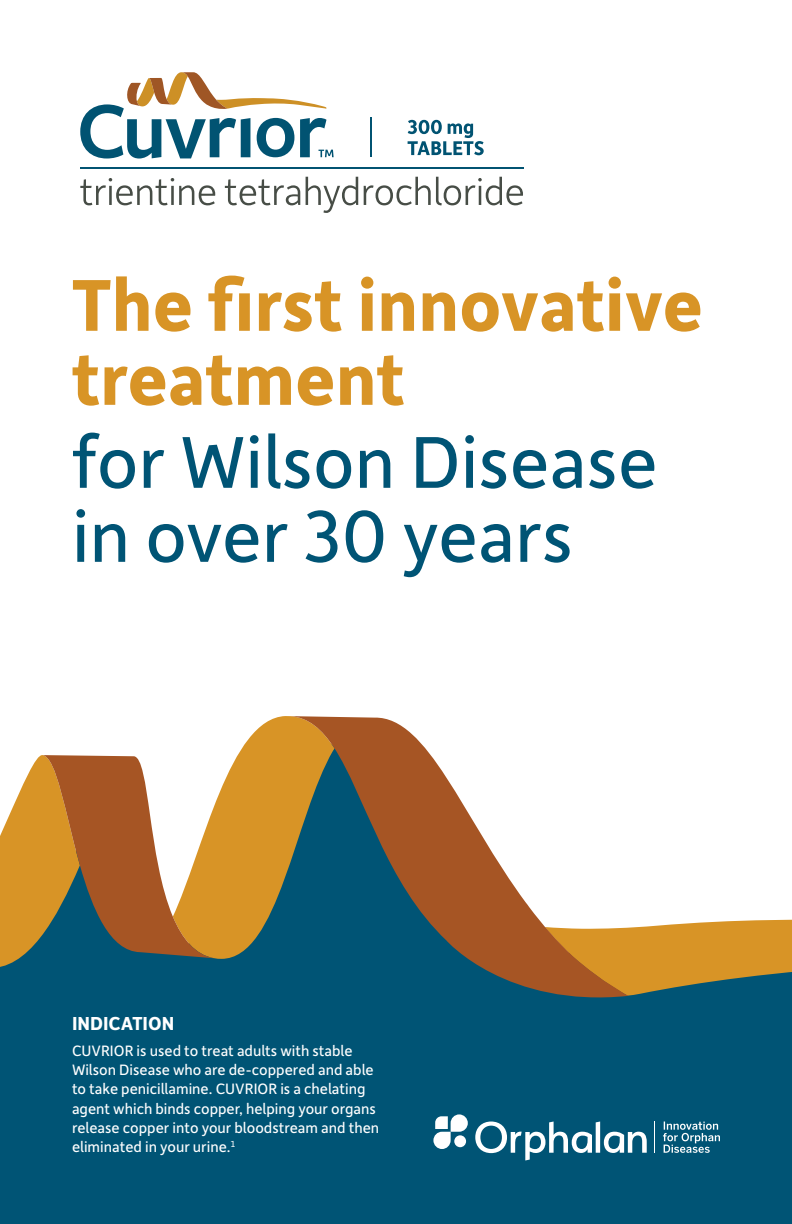
<style>
.page{position:relative;width:792px;height:1224px;background:#fff}
.page>*{position:absolute;margin:0;border:0;box-sizing:border-box;transform-origin:0 0}
.t1{font:78px/74px "Depot New";color:#005475}
.t2{font:700 78px/74px "Depot New";color:#d89426}
.t3{font:700 20px "Depot New";color:#fff}
.t4{font:16px/19.2px "Depot New";color:#fff}
</style>
<div class="page">
<hr style="left:80px;top:168px;width:443px;height:1px;background:#015372">
<svg style="left:80px;top:72px;width:254px;height:87px"></svg>
<svg style="left:408px;top:120px;width:76px;height:35px"></svg>
<hr style="left:370px;top:118px;width:2px;height:39px;background:#015372">
<svg style="left:80px;top:178px;width:135px;height:27px"></svg>
<svg style="left:225px;top:179px;width:75px;height:26px"></svg>
<svg style="left:306px;top:177px;width:52px;height:36px"></svg>
<svg style="left:364px;top:177px;width:159px;height:28px"></svg>
<div style="left:0;top:959px;width:792px;height:265px;background:#005475"></div>
<svg style="left:545px;top:919px;width:247px;height:91px;background:#978446"></svg>
<svg style="left:214px;top:716px;width:76px;height:243px;background:#c69a48"></svg>
<svg style="left:0;top:755px;width:214px;height:216px"></svg>
<svg style="left:290px;top:716px;width:338px;height:293px"></svg>
<svg style="left:433px;top:1114px;width:35px;height:35px"></svg>
<svg style="left:663px;top:1122px;width:57px;height:31px;background:#438199"></svg>
<svg style="left:475px;top:1122px;width:172px;height:39px"></svg>
<hr style="left:654px;top:1122px;width:1px;height:31px;background:#fff">
<h1 class="t2" style="left:72px;top:265px;width:633px">The first innovative treatment</h1>
<h1 class="t1" style="left:72px;top:422px;width:587px">for Wilson Disease in over 30 years</h1>
<p class="t3" style="left:72px;top:1010px;width:104px">INDICATION</p>
<p class="t4" style="left:72px;top:1040px;width:309px">CUVRIOR is used to treat adults with stable Wilson Disease who are de-coppered and able to take penicillamine. CUVRIOR is a chelating agent which binds copper, helping your organs release copper into your bloodstream and then eliminated in your urine.<sup>1</sup></p>
</div>
